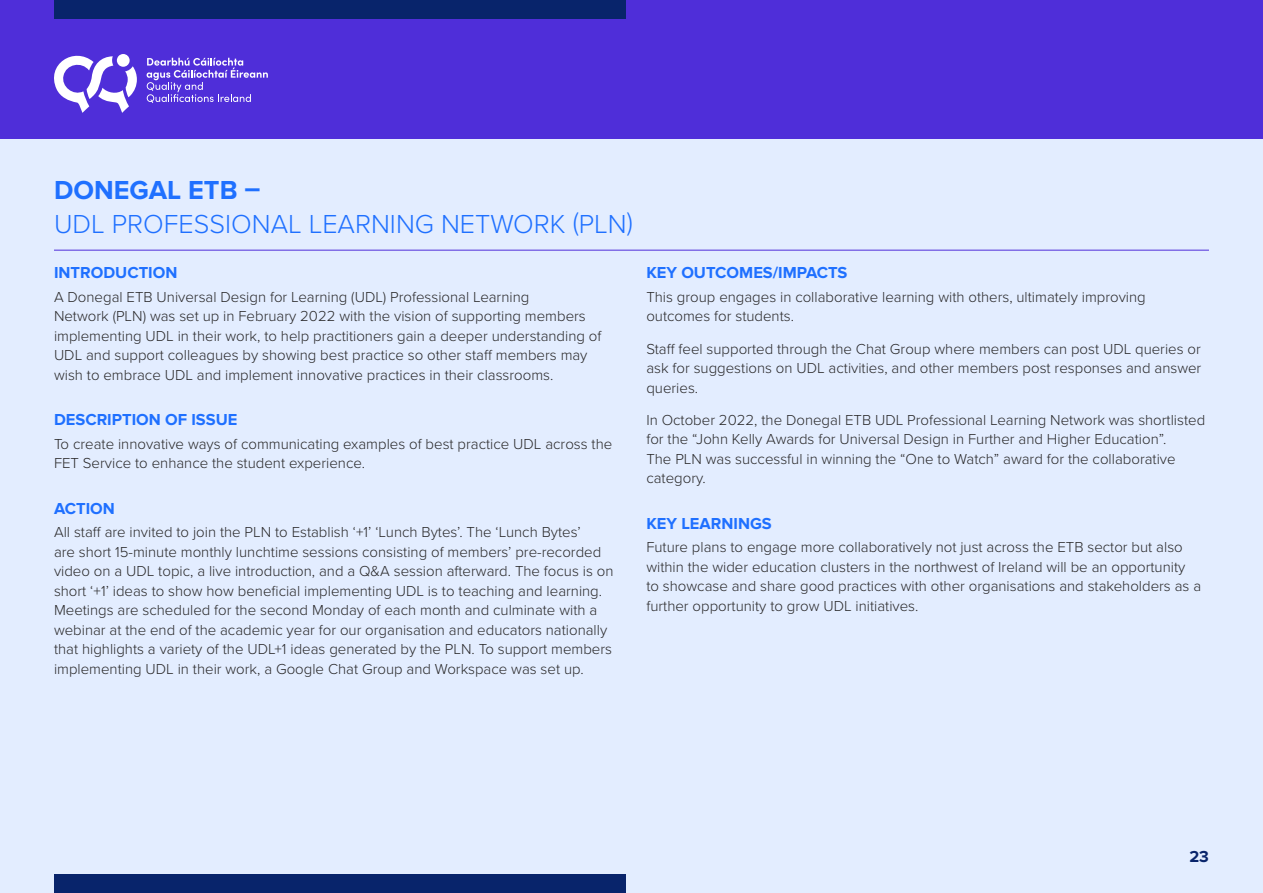
<style>
.page{position:relative;width:1263px;height:893px;background:#e3edff}
.page>*{position:absolute;margin:0;border:0;box-sizing:border-box;transform-origin:0 0}
.t1{font:300 27px "Proxima Nova";color:#1f70ff}
.t2{font:700 27px "Proxima Nova";color:#1f70ff}
.t3{font:700 16.5px "Proxima Nova";color:#1f70ff}
.t4{font:700 16.5px "Proxima Nova";color:#08246b}
.t5{font:300 15px/19.5px "Proxima Nova";color:#292829}
</style>
<div class="page">
<div style="left:0;top:0;width:1263px;height:139px;background:#4f2ed9"></div>
<svg style="left:147px;top:58px;width:121px;height:45px"></svg>
<svg style="left:54px;top:54px;width:83px;height:59px"></svg>
<div style="left:54px;top:0;width:571px;height:19px;background:#08246b"></div>
<div style="left:54px;top:874px;width:571px;height:19px;background:#08246b"></div>
<hr style="left:54px;top:250px;width:1155px;height:1px;background:#4f2ed9">
<h1 class="t2" style="left:54px;top:174px;width:208px">DONEGAL ETB –</h1>
<h1 class="t1" style="left:54px;top:204px;width:580px">UDL PROFESSIONAL LEARNING NETWORK (PLN)</h1>
<p class="t3" style="left:54px;top:263px;width:125px">INTRODUCTION</p>
<p class="t5" style="left:54px;top:286px;width:549px">A Donegal ETB Universal Design for Learning (UDL) Professional Learning<br>Network (PLN) was set up in February 2022 with the vision of supporting members implementing UDL in their work, to help practitioners gain a deeper understanding of UDL and support colleagues by showing best practice so other staff members may wish to embrace UDL and implement innovative practices in their classrooms.</p>
<p class="t3" style="left:54px;top:410px;width:185px">DESCRIPTION OF ISSUE</p>
<p class="t5" style="left:54px;top:433px;width:560px">To create innovative ways of communicating examples of best practice UDL across the<br>FET Service to enhance the student experience.</p>
<p class="t3" style="left:54px;top:499px;width:62px">ACTION</p>
<p class="t5" style="left:54px;top:522px;width:561px">All staff are invited to join the PLN to Establish ‘+1’ ‘Lunch Bytes’. The ‘Lunch Bytes’<br>are short 15-minute monthly lunchtime sessions consisting of members’ pre-recorded video on a UDL topic, a live introduction, and a Q&amp;A session afterward. The focus is on short ‘+1’ ideas to show how beneficial implementing UDL is to teaching and learning.<br>Meetings are scheduled for the second Monday of each month and culminate with a webinar at the end of the academic year for our organisation and educators nationally that highlights a variety of the UDL+1 ideas generated by the PLN. To support members implementing UDL in their work, a Google Chat Group and Workspace was set up.</p>
<p class="t3" style="left:646px;top:263px;width:203px">KEY OUTCOMES/IMPACTS</p>
<p class="t5" style="left:646px;top:286px;width:501px">This group engages in collaborative learning with others, ultimately improving outcomes for students.</p>
<p class="t5" style="left:646px;top:338px;width:556px;text-align:justify">Staff feel supported through the Chat Group where members can post UDL queries or ask for suggestions on UDL activities, and other members post responses and answer queries.</p>
<p class="t5" style="left:646px;top:409px;width:560px">In October 2022, the Donegal ETB UDL Professional Learning Network was shortlisted for the “John Kelly Awards for Universal Design in Further and Higher Education”.<br>The PLN was successful in winning the “One to Watch” award for the collaborative category.</p>
<p class="t3" style="left:646px;top:514px;width:127px">KEY LEARNINGS</p>
<p class="t5" style="left:646px;top:537px;width:556px">Future plans to engage more collaboratively not just across the ETB sector but also within the wider education clusters in the northwest of Ireland will be an opportunity to showcase and share good practices with other organisations and stakeholders as a further opportunity to grow UDL initiatives.</p>
<p class="t4" style="left:1189px;top:847px;width:21px">23</p>
</div>
